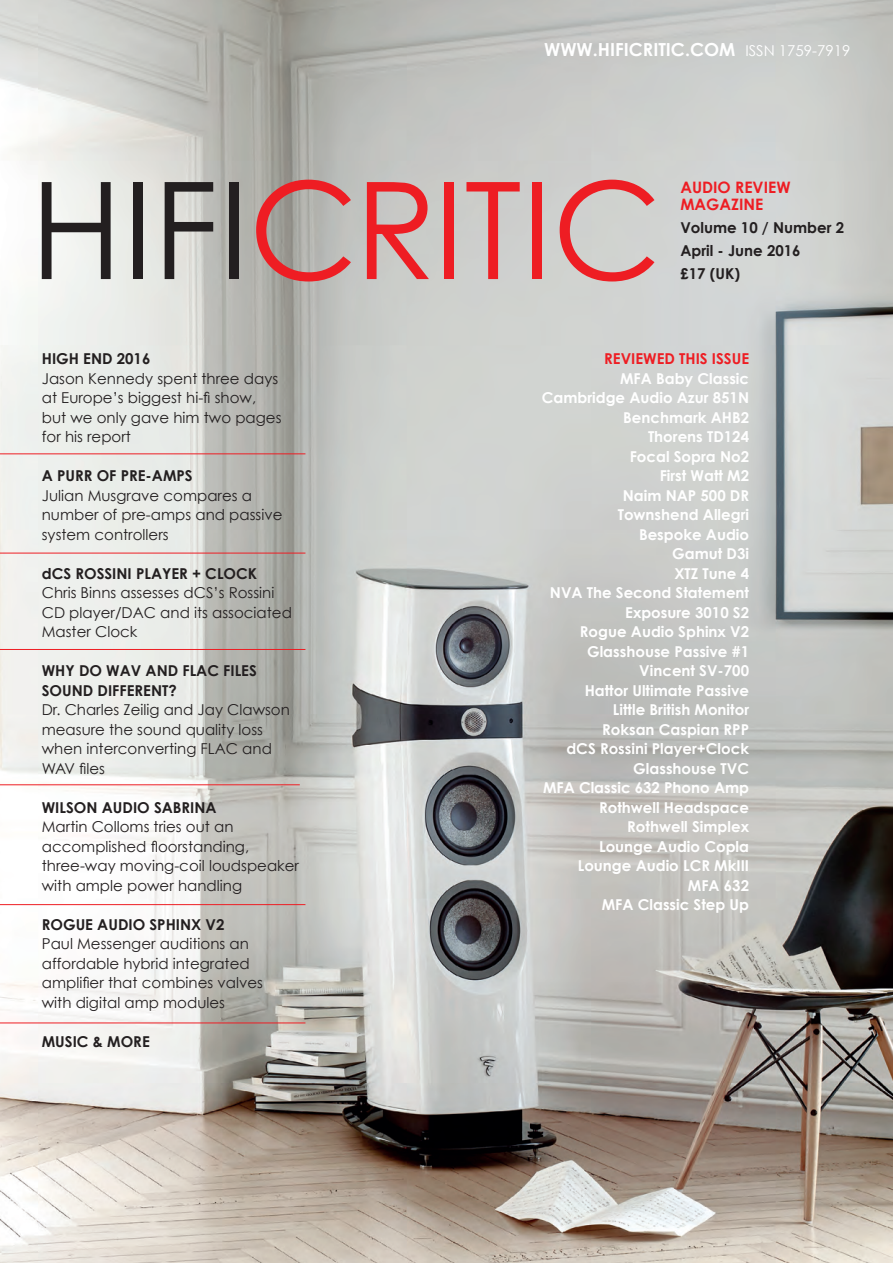
<style>
.page{position:relative;width:893px;height:1263px;background:#fff}
.page>*{position:absolute;margin:0;border:0;box-sizing:border-box;transform-origin:0 0}
.t1{font:135px "Century Gothic";color:#ee1d23}
.t2{font:700 18px "Century Gothic";color:#fff}
.t3{font:700 15.75px/16.5px "Century Gothic";color:#ee1d23}
.t4{font:15px/19.5px "Century Gothic";color:#231f20}
.t5{font:700 15px/19.5px "Century Gothic";color:#fff;text-align:right}
.t6{font:700 15px/23.1px "Century Gothic";color:#231f20}
.s1{font-weight:400;font-size:15px}
.s2{color:#231f20}
.s3{font-weight:700}
.s4{color:#ee1d23}
</style>
<div class="page">
<img style="left:0;top:0;width:893px;height:1263px">
<hr style="left:0;top:784px;width:300px;height:1px;background:#ee1d23">
<hr style="left:0;top:553px;width:305px;height:1px;background:#ee1d23">
<hr style="left:0;top:649px;width:305px;height:1px;background:#ee1d23">
<hr style="left:0;top:904px;width:305px;height:1px;background:#ee1d23">
<hr style="left:0;top:1022px;width:305px;height:1px;background:#ee1d23">
<hr style="left:0;top:453px;width:305px;height:1px;background:#ee1d23">
<p class="t2" style="left:544px;top:38px;width:308px">WWW.HIFICRITIC.COM <span class="s1">ISSN 1759-7919</span></p>
<p class="t1" style="left:30px;top:148px;width:633px"><span class="s2">HIFI</span>CRITIC</p>
<p class="t3" style="left:680px;top:179px;width:112px">AUDIO REVIEW<br>MAGAZINE</p>
<p class="t6" style="left:680px;top:216px;width:165px">Volume 10 / Number 2<br>April - June 2016<br>£17 (UK)</p>
<p class="t4" style="left:42px;top:349px;width:241px"><span class="s3">HIGH END 2016<br></span>Jason Kennedy spent three days at Europe’s biggest hi-fi show, but we only gave him two pages for his report</p>
<p class="t4" style="left:42px;top:466px;width:242px"><span class="s3">A PURR OF PRE-AMPS<br></span>Julian Musgrave compares a number of pre-amps and passive system controllers</p>
<p class="t4" style="left:42px;top:563px;width:252px"><span class="s3">dCS ROSSINI PLAYER + CLOCK<br></span>Chris Binns assesses dCS’s Rossini<br>CD player/DAC and its associated<br>Master Clock</p>
<p class="t4" style="left:42px;top:661px;width:250px"><span class="s3">WHY DO WAV AND FLAC FILES<br>SOUND DIFFERENT?<br></span>Dr. Charles Zeilig and Jay Clawson measure the sound quality loss when interconverting FLAC and<br>WAV files</p>
<p class="t4" style="left:42px;top:797px;width:259px"><span class="s3">WILSON AUDIO SABRINA<br></span>Martin Colloms tries out an accomplished floorstanding, three-way moving-coil loudspeaker with ample power handling</p>
<p class="t4" style="left:42px;top:914px;width:223px"><span class="s3">ROGUE AUDIO SPHINX V2<br></span>Paul Messenger auditions an affordable hybrid integrated amplifier that combines valves with digital amp modules</p>
<p class="t6" style="left:42px;top:1029px;width:109px">MUSIC &amp; MORE</p>
<p class="t5" style="left:542px;top:349px;width:209px"><span class="s4">REVIEWED THIS ISSUE<br></span>MFA Baby Classic<br>Cambridge Audio Azur 851N<br>Benchmark AHB2<br>Thorens TD124<br>Focal Sopra No2<br>First Watt M2<br>Naim NAP 500 DR<br>Townshend Allegri<br>Bespoke Audio<br>Gamut D3i<br>XTZ Tune 4<br>NVA The Second Statement<br>Exposure 3010 S2<br>Rogue Audio Sphinx V2<br>Glasshouse Passive #1<br>Vincent SV-700<br>Hattor Ultimate Passive<br>Little British Monitor<br>Roksan Caspian RPP<br>dCS Rossini Player+Clock<br>Glasshouse TVC<br>MFA Classic 632 Phono Amp<br>Rothwell Headspace<br>Rothwell Simplex<br>Lounge Audio Copla<br>Lounge Audio LCR MkIII<br>MFA 632<br>MFA Classic Step Up</p>
</div>
